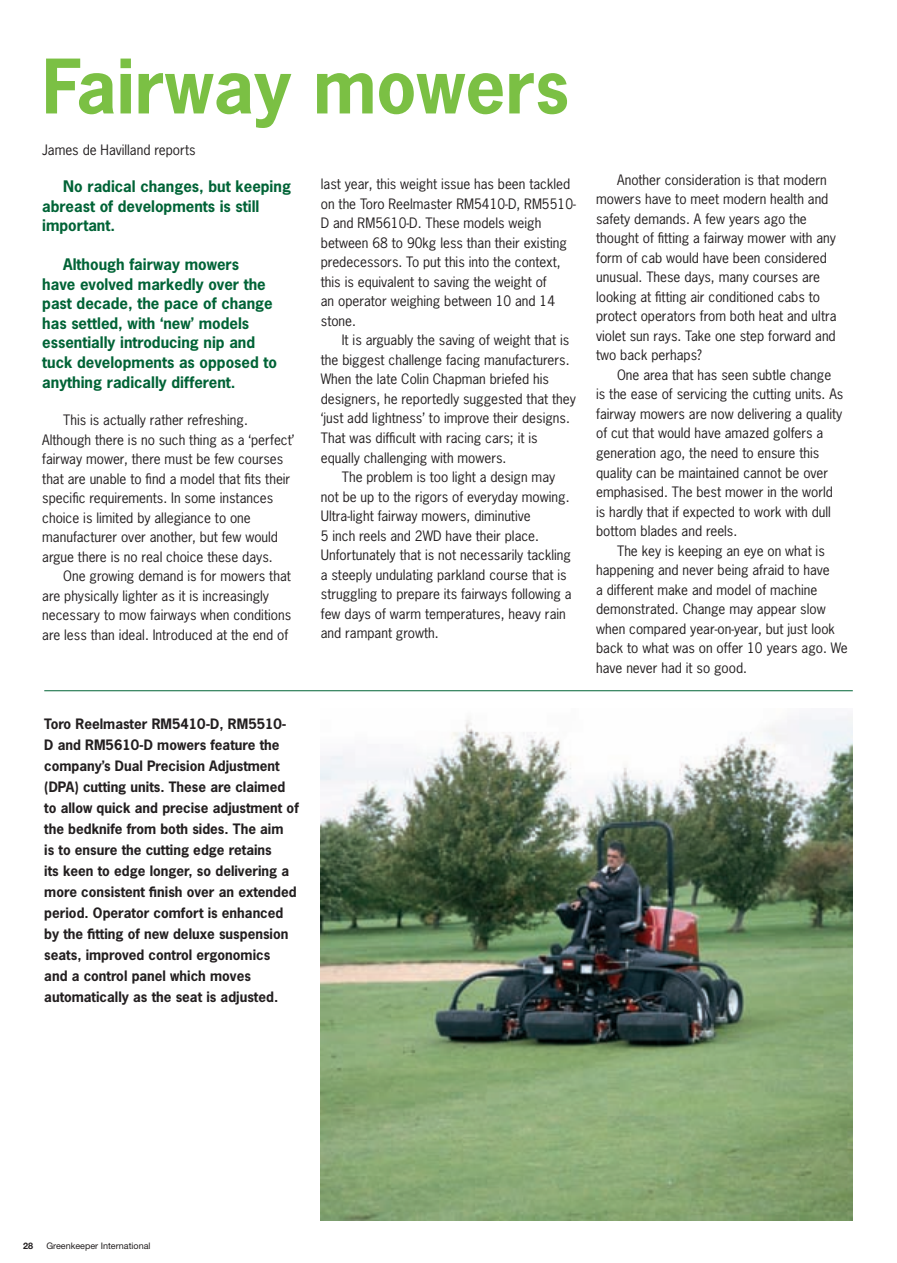
<style>
.page{position:relative;width:897px;height:1263px;background:#fff}
.page>*{position:absolute;margin:0;border:0;box-sizing:border-box;transform-origin:0 0}
.t1{font:700 70.5px "News Gothic";color:#7bc044}
.t2{font:700 15px/19.5px "News Gothic";color:#006336}
.t3{font:13.5px "News Gothic";color:#231f20}
.t4{font:700 13.5px/21px "News Gothic";color:#231f20}
.t5{font:9px "Helvetica Neue";color:#231f20}
.t6{font:700 9px "Helvetica Neue";color:#231f20}
</style>
<div class="page">
<img style="left:321px;top:716px;width:531px;height:504px">
<hr style="left:44px;top:690px;width:808px;height:1px;background:#006336">
<p class="t1" style="left:42px;top:40px;width:528px">Fairway mowers</p>
<p class="t3" style="left:42px;top:141px;width:155px">James de Havilland reports</p>
<p class="t2" style="left:42px;top:176px;width:250px;text-indent:21px">No radical changes, but keeping abreast of developments is still important.</p>
<p class="t2" style="left:42px;top:254px;width:236px;text-indent:21px">Although fairway mowers<br>have evolved markedly over the past decade, the pace of change has settled, with ‘new’ models essentially introducing nip and tuck developments as opposed to anything radically different.</p>
<p class="t3" style="left:63px;top:411px;width:186px">This is actually rather refreshing.</p>
<p class="t3" style="left:42px;top:430px;width:254px">Although there is no such thing as a ‘perfect’</p>
<p class="t3" style="left:42px;top:450px;width:242px">fairway mower, there must be few courses</p>
<p class="t3" style="left:42px;top:469px;width:249px">that are unable to find a model that fits their</p>
<p class="t3" style="left:42px;top:489px;width:232px">specific requirements. In some instances</p>
<p class="t3" style="left:42px;top:508px;width:210px">choice is limited by allegiance to one</p>
<p class="t3" style="left:42px;top:528px;width:237px">manufacturer over another, but few would</p>
<p class="t3" style="left:42px;top:547px;width:232px">argue there is no real choice these days.</p>
<p class="t3" style="left:63px;top:567px;width:229px">One growing demand is for mowers that</p>
<p class="t3" style="left:42px;top:586px;width:228px">are physically lighter as it is increasingly</p>
<p class="t3" style="left:42px;top:606px;width:250px">necessary to mow fairways when conditions</p>
<p class="t3" style="left:42px;top:625px;width:247px">are less than ideal. Introduced at the end of</p>
<p class="t3" style="left:321px;top:175px;width:251px">last year, this weight issue has been tackled</p>
<p class="t3" style="left:321px;top:195px;width:256px">on the Toro Reelmaster RM5410-D, RM5510-</p>
<p class="t3" style="left:321px;top:214px;width:222px">D and RM5610-D. These models weigh</p>
<p class="t3" style="left:321px;top:234px;width:248px">between 68 to 90kg less than their existing</p>
<p class="t3" style="left:321px;top:253px;width:241px">predecessors. To put this into the context,</p>
<p class="t3" style="left:321px;top:273px;width:227px">this is equivalent to saving the weight of</p>
<p class="t3" style="left:321px;top:292px;width:236px">an operator weighing between 10 and 14</p>
<p class="t3" style="left:321px;top:312px;width:37px">stone.</p>
<p class="t3" style="left:342px;top:331px;width:229px">It is arguably the saving of weight that is</p>
<p class="t3" style="left:321px;top:351px;width:250px">the biggest challenge facing manufacturers.</p>
<p class="t3" style="left:321px;top:370px;width:230px">When the late Colin Chapman briefed his</p>
<p class="t3" style="left:321px;top:390px;width:256px">designers, he reportedly suggested that they</p>
<p class="t3" style="left:321px;top:409px;width:250px">‘just add lightness’ to improve their designs.</p>
<p class="t3" style="left:321px;top:429px;width:218px">That was difficult with racing cars; it is</p>
<p class="t3" style="left:321px;top:448px;width:187px">equally challenging with mowers.</p>
<p class="t3" style="left:342px;top:468px;width:215px">The problem is too light a design may</p>
<p class="t3" style="left:321px;top:487px;width:250px">not be up to the rigors of everyday mowing.</p>
<p class="t3" style="left:321px;top:507px;width:211px">Ultra-light fairway mowers, diminutive</p>
<p class="t3" style="left:321px;top:526px;width:220px">5 inch reels and 2WD have their place.</p>
<p class="t3" style="left:321px;top:546px;width:251px">Unfortunately that is not necessarily tackling</p>
<p class="t3" style="left:321px;top:565px;width:247px">a steeply undulating parkland course that is</p>
<p class="t3" style="left:321px;top:585px;width:252px">struggling to prepare its fairways following a</p>
<p class="t3" style="left:321px;top:604px;width:246px">few days of warm temperatures, heavy rain</p>
<p class="t3" style="left:321px;top:624px;width:119px">and rampant growth.</p>
<p class="t4" style="left:44px;top:713px;width:256px">Toro Reelmaster RM5410-D, RM5510- D and RM5610-D mowers feature the company’s Dual Precision Adjustment (DPA) cutting units. These are claimed to allow quick and precise adjustment of the bedknife from both sides. The aim<br>is to ensure the cutting edge retains<br>its keen to edge longer, so delivering a more consistent finish over an extended period. Operator comfort is enhanced by the fitting of new deluxe suspension seats, improved control ergonomics<br>and a control panel which moves automatically as the seat is adjusted.</p>
<p class="t3" style="left:617px;top:171px;width:211px">Another consideration is that modern</p>
<p class="t3" style="left:596px;top:190px;width:234px">mowers have to meet modern health and</p>
<p class="t3" style="left:596px;top:210px;width:212px">safety demands. A few years ago the</p>
<p class="t3" style="left:596px;top:229px;width:241px">thought of fitting a fairway mower with any</p>
<p class="t3" style="left:596px;top:249px;width:232px">form of cab would have been considered</p>
<p class="t3" style="left:596px;top:268px;width:225px">unusual. These days, many courses are</p>
<p class="t3" style="left:596px;top:288px;width:225px">looking at fitting air conditioned cabs to</p>
<p class="t3" style="left:596px;top:307px;width:242px">protect operators from both heat and ultra</p>
<p class="t3" style="left:596px;top:327px;width:241px">violet sun rays. Take one step forward and</p>
<p class="t3" style="left:596px;top:346px;width:107px">two back perhaps?</p>
<p class="t3" style="left:617px;top:366px;width:216px">One area that has seen subtle change</p>
<p class="t3" style="left:596px;top:385px;width:249px">is the ease of servicing the cutting units. As</p>
<p class="t3" style="left:596px;top:405px;width:248px">fairway mowers are now delivering a quality</p>
<p class="t3" style="left:596px;top:424px;width:229px">of cut that would have amazed golfers a</p>
<p class="t3" style="left:596px;top:444px;width:225px">generation ago, the need to ensure this</p>
<p class="t3" style="left:596px;top:463px;width:233px">quality can be maintained cannot be over</p>
<p class="t3" style="left:596px;top:483px;width:238px">emphasised. The best mower in the world</p>
<p class="t3" style="left:596px;top:502px;width:236px">is hardly that if expected to work with dull</p>
<p class="t3" style="left:596px;top:522px;width:143px">bottom blades and reels.</p>
<p class="t3" style="left:617px;top:541px;width:209px">The key is keeping an eye on what is</p>
<p class="t3" style="left:596px;top:561px;width:235px">happening and never being afraid to have</p>
<p class="t3" style="left:596px;top:580px;width:223px">a different make and model of machine</p>
<p class="t3" style="left:596px;top:600px;width:231px">demonstrated. Change may appear slow</p>
<p class="t3" style="left:596px;top:619px;width:240px">when compared year-on-year, but just look</p>
<p class="t3" style="left:596px;top:639px;width:253px">back to what was on offer 10 years ago. We</p>
<p class="t3" style="left:596px;top:658px;width:152px">have never had it so good.</p>
<p class="t6" style="left:23px;top:1239px;width:11px">28</p>
<p class="t5" style="left:46px;top:1240px;width:106px">Greenkeeper International</p>
</div>
